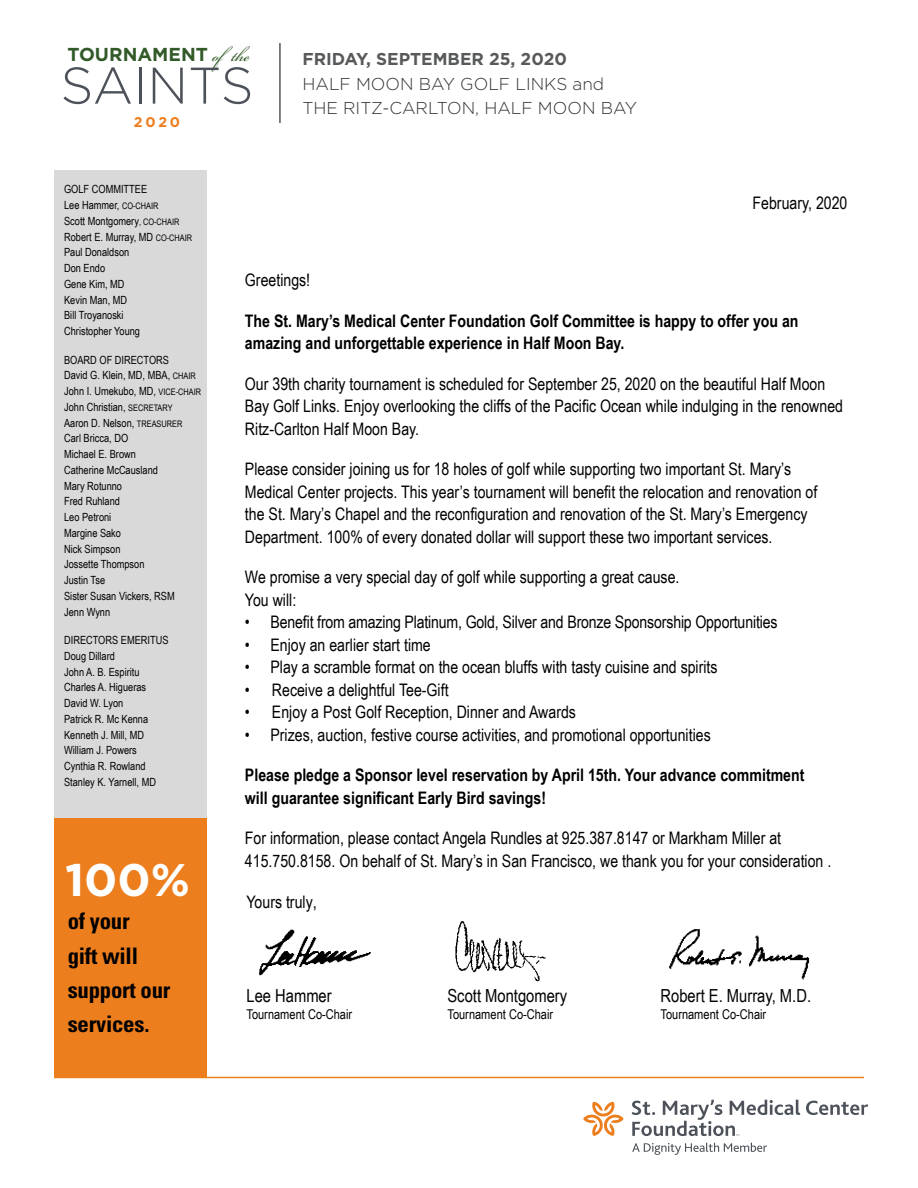
<style>
.page{position:relative;width:918px;height:1188px;background:#fff}
.page>*{position:absolute;margin:0;border:0;box-sizing:border-box;transform-origin:0 0}
.t1{font:300 51.45px "Gotham HTF";color:#4d525a}
.t2{font:700 45.6px "Gotham HTF";color:#fff}
.t3{font:700 condensed 22.8px/34.2px "Univers";letter-spacing:-.01em;color:#000}
.t4{font:700 18.75px "Gotham HTF";color:#325a28}
.t5{font:18px "Arial Narrow";color:#000}
.t6{font:17.25px/22.5px "Arial Narrow";color:#000}
.t7{font:700 17.25px/22.5px "Arial Narrow";color:#000}
.t8{font:300 17.1px/24.8px "Gotham HTF";color:#333}
.t9{font:700 17.1px "Gotham HTF";color:#58595b}
.t10{font:700 14.1px "Gotham HTF";color:#ec7e1e}
.t11{font:13.5px "Arial Narrow";color:#000}
.t12{font:11.25px/15.8px "Arial Narrow";color:#000}
.s1{font-family:"Bickham Script Pro";font-weight:400;font-size:26.25px}
.s2{font-size:9px}
.s3{font-size:18px}
</style>
<div class="page">
<svg style="left:583px;top:1102px;width:41px;height:34px"></svg>
<svg style="left:806px;top:1101px;width:62px;height:14px"></svg>
<svg style="left:632px;top:1100px;width:168px;height:36px"></svg>
<svg style="left:632px;top:1143px;width:135px;height:12px"></svg>
<div style="left:54px;top:170px;width:152px;height:649px;background:#d9d9d9"></div>
<div style="left:54px;top:819px;width:152px;height:258px;background:#ec7e1e"></div>
<hr style="left:54px;top:1077px;width:810px;height:1px;background:#ec7e1e">
<img style="left:259px;top:929px;width:112px;height:47px">
<img style="left:669px;top:929px;width:141px;height:51px">
<img style="left:455px;top:921px;width:91px;height:61px">
<hr style="left:280px;top:43px;width:1px;height:80px;background:#000">
<p class="t4" style="left:68px;top:43px;width:184px">TOURNAMENT <span class="s1">ofthe</span></p>
<h1 class="t1" style="left:60px;top:57px;width:195px">SAINTS</h1>
<p class="t10" style="left:134px;top:114px;width:48px">2020</p>
<p class="t9" style="left:302px;top:49px;width:266px">FRIDAY, SEPTEMBER 25, 2020</p>
<p class="t8" style="left:302px;top:71px;width:336px">HALF MOON BAY GOLF LINKS and<br>THE RITZ-CARLTON, HALF MOON BAY</p>
<p class="t12" style="left:64px;top:181px;width:130px">GOLF COMMITTEE<br>Lee Hammer, <span class="s2">CO-CHAIR<br></span>Scott Montgomery<span class="s2">, CO-CHAIR<br></span>Robert E. Murray, MD <span class="s2">CO-CHAIR<br></span>Paul Donaldson<br>Don Endo<br>Gene Kim, MD<br>Kevin Man, MD<br>Bill Troyanoski<br>Christopher Young</p>
<p class="t12" style="left:64px;top:351px;width:138px">BOARD OF DIRECTORS<br>David G. Klein, MD, MBA, <span class="s2">CHAIR<br></span>John I. Umekubo, MD, <span class="s2">VICE-CHAIR<br></span>John Christian, <span class="s2">SECRETARY<br></span>Aaron D. Nelson, <span class="s2">TREASURER<br></span>Carl Bricca, DO<br>Michael E. Brown<br>Catherine McCausland<br>Mary Rotunno<br>Fred Ruhland<br>Leo Petroni<br>Margine Sako<br>Nick Simpson<br>Jossette Thompson<br>Justin Tse<br>Sister Susan Vickers, RSM<br>Jenn Wynn</p>
<p class="t12" style="left:64px;top:632px;width:106px">DIRECTORS EMERITUS<br>Doug Dillard<br>John A. B. Espiritu<br>Charles A. Higueras<br>David W. Lyon<br>Patrick R. Mc Kenna<br>Kenneth J. Mill, MD<br>William J. Powers<br>Cynthia R. Rowland<br>Stanley K. Yarnell, MD</p>
<h2 class="t2" style="left:65px;top:854px;width:127px">100%</h2>
<h3 class="t3" style="left:68px;top:904px;width:104px">of your<br>gift will support our services.</h3>
<p class="t6" style="left:753px;top:191px;width:96px">February, 2020</p>
<p class="t6" style="left:245px;top:268px;width:67px">Greetings!</p>
<p class="t7" style="left:245px;top:309px;width:555px">The St. Mary’s Medical Center Foundation Golf Committee is happy to offer you an amazing and unforgettable experience in Half Moon Bay.</p>
<p class="t6" style="left:245px;top:372px;width:600px">Our 39th charity tournament is scheduled for September 25, 2020 on the beautiful Half Moon<br>Bay Golf Links. Enjoy overlooking the cliffs of the Pacific Ocean while indulging in the renowned<br>Ritz-Carlton Half Moon Bay.</p>
<p class="t6" style="left:245px;top:457px;width:574px">Please consider joining us for 18 holes of golf while supporting two important St. Mary’s Medical Center projects. This year’s tournament will benefit the relocation and renovation of the St. Mary’s Chapel and the reconfiguration and renovation of the St. Mary’s Emergency Department. 100% of every donated dollar will support these two important services.</p>
<p class="t6" style="left:245px;top:565px;width:436px">We promise a very special day of golf while supporting a great cause.<br>You will:</p>
<p class="t6" style="left:245px;top:610px;width:534px">• Benefit from amazing Platinum, Gold, Silver and Bronze Sponsorship Opportunities</p>
<p class="t6" style="left:245px;top:633px;width:187px">• Enjoy an earlier start time</p>
<p class="t6" style="left:245px;top:655px;width:474px">• Play a scramble format on the ocean bluffs with tasty cuisine and spirits</p>
<p class="t6" style="left:245px;top:678px;width:205px">• Receive a delightful Tee-Gift</p>
<p class="t6" style="left:245px;top:700px;width:333px">• Enjoy a Post Golf Reception, Dinner and Awards</p>
<p class="t6" style="left:245px;top:723px;width:467px">• Prizes, auction, festive course activities, and promotional opportunities</p>
<p class="t7" style="left:245px;top:763px;width:561px">Please pledge a Sponsor level reservation by April 15th. Your advance commitment will guarantee significant Early Bird savings!</p>
<p class="t6" style="left:245px;top:826px;width:588px">For information, please contact Angela Rundles at 925.387.8147 or Markham Miller at<br>415.750.8158. On behalf of St. Mary’s in San Francisco, we thank you for your consideration .</p>
<p class="t6" style="left:246px;top:890px;width:72px">Yours truly<span class="s3">,</span></p>
<p class="t5" style="left:246px;top:983px;width:87px">Lee Hammer</p>
<p class="t5" style="left:447px;top:983px;width:121px">Scott Montgomery</p>
<p class="t5" style="left:660px;top:983px;width:152px">Robert E. Murray, M.D.</p>
<p class="t11" style="left:246px;top:1004px;width:107px">Tournament Co-Chair</p>
<p class="t11" style="left:447px;top:1004px;width:107px">Tournament Co-Chair</p>
<p class="t11" style="left:660px;top:1004px;width:107px">Tournament Co-Chair</p>
</div>
